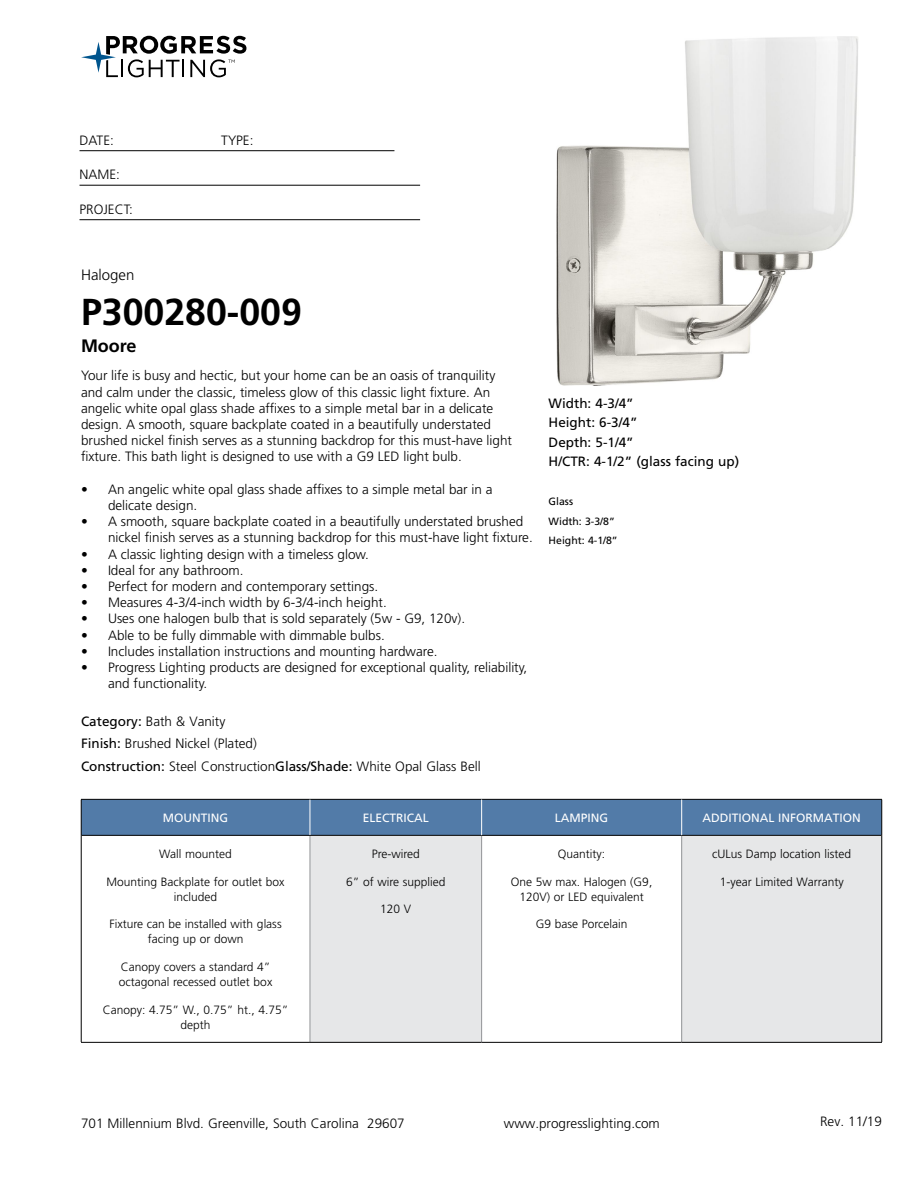
<style>
.page{position:relative;width:918px;height:1188px;background:#fff}
.page>*{position:absolute;margin:0;border:0;box-sizing:border-box;transform-origin:0 0}
.t1{font:700 37.5px "Frutiger LT Std";color:#000}
.t2{font:700 18px "Frutiger LT Std";color:#000}
.t3{font:300 15px "Frutiger LT Std";color:#000}
.t4{font:300 13.5px/16.2px "Frutiger LT Std";color:#000}
.t5{font:13.5px/19.5px "Frutiger LT Std";color:#000}
.t6{font:300 12px/15px "Frutiger LT Std";color:#000;text-align:center}
.t7{font:12px "Frutiger LT Std";color:#fff}
.t8{font:10.5px/19.5px "Frutiger LT Std";color:#000}
.s1{font-weight:400}
</style>
<div class="page">
<svg style="left:81px;top:36px;width:165px;height:41px"></svg>
<hr style="left:80px;top:150px;width:314px;height:1px;background:#000">
<hr style="left:80px;top:185px;width:340px;height:1px;background:#000">
<hr style="left:80px;top:219px;width:340px;height:1px;background:#000">
<div style="left:82px;top:800px;width:799px;height:35px;background:#527ba8"></div>
<div style="left:310px;top:835px;width:172px;height:207px;background:#e6e7e8"></div>
<div style="left:682px;top:835px;width:200px;height:207px;background:#e6e7e8"></div>
<hr style="left:310px;top:836px;width:1px;height:206px;background:#939598">
<hr style="left:481px;top:836px;width:1px;height:206px;background:#939598">
<hr style="left:681px;top:836px;width:1px;height:206px;background:#939598">
<hr style="left:81px;top:835px;width:229px;height:1px;background:#000">
<hr style="left:310px;top:835px;width:172px;height:1px;background:#000">
<hr style="left:482px;top:835px;width:200px;height:1px;background:#000">
<hr style="left:682px;top:835px;width:200px;height:1px;background:#000">
<hr style="left:81px;top:1042px;width:229px;height:1px;background:#000">
<hr style="left:310px;top:1042px;width:172px;height:1px;background:#000">
<hr style="left:482px;top:1042px;width:200px;height:1px;background:#000">
<hr style="left:682px;top:1042px;width:200px;height:1px;background:#000">
<hr style="left:81px;top:799px;width:229px;height:1px;background:#000">
<hr style="left:81px;top:800px;width:1px;height:35px;background:#000">
<hr style="left:310px;top:799px;width:172px;height:1px;background:#000">
<hr style="left:482px;top:799px;width:200px;height:1px;background:#000">
<hr style="left:682px;top:799px;width:200px;height:1px;background:#000">
<hr style="left:881px;top:800px;width:1px;height:35px;background:#000">
<hr style="left:81px;top:835px;width:1px;height:207px;background:#000">
<hr style="left:881px;top:835px;width:1px;height:207px;background:#000">
<hr style="left:310px;top:800px;width:1px;height:35px;background:#fff">
<hr style="left:681px;top:800px;width:1px;height:35px;background:#fff">
<hr style="left:481px;top:800px;width:1px;height:35px;background:#fff">
<img style="left:556px;top:36px;width:302px;height:349px">
<p class="t4" style="left:80px;top:132px;width:36px">DATE:</p>
<p class="t4" style="left:221px;top:132px;width:34px">TYPE:</p>
<p class="t4" style="left:80px;top:167px;width:42px">NAME:</p>
<p class="t4" style="left:80px;top:201px;width:55px">PROJECT:</p>
<p class="t3" style="left:81px;top:266px;width:55px">Halogen</p>
<h1 class="t1" style="left:81px;top:290px;width:222px">P300280-009</h1>
<h2 class="t2" style="left:81px;top:335px;width:57px">Moore</h2>
<p class="t4" style="left:81px;top:368px;width:433px">Your life is busy and hectic, but your home can be an oasis of tranquility and calm under the classic, timeless glow of this classic light fixture. An angelic white opal glass shade affixes to a simple metal bar in a delicate design. A smooth, square backplate coated in a beautifully understated brushed nickel finish serves as a stunning backdrop for this must-have light fixture. This bath light is designed to use with a G9 LED light bulb.</p>
<p class="t4" style="left:108px;top:481px;width:386px;text-indent:-27px">• An angelic white opal glass shade affixes to a simple metal bar in a delicate design.</p>
<p class="t4" style="left:108px;top:514px;width:426px;text-indent:-27px">• A smooth, square backplate coated in a beautifully understated brushed nickel finish serves as a stunning backdrop for this must-have light fixture.</p>
<p class="t4" style="left:81px;top:546px;width:290px">• A classic lighting design with a timeless glow.</p>
<p class="t4" style="left:81px;top:562px;width:164px">• Ideal for any bathroom.</p>
<p class="t4" style="left:81px;top:578px;width:299px">• Perfect for modern and contemporary settings.</p>
<p class="t4" style="left:81px;top:595px;width:307px">• Measures 4-3/4-inch width by 6-3/4-inch height.</p>
<p class="t4" style="left:81px;top:611px;width:386px">• Uses one halogen bulb that is sold separately (5w - G9, 120v).</p>
<p class="t4" style="left:81px;top:627px;width:305px">• Able to be fully dimmable with dimmable bulbs.</p>
<p class="t4" style="left:81px;top:643px;width:358px">• Includes installation instructions and mounting hardware.</p>
<p class="t4" style="left:108px;top:659px;width:421px;text-indent:-27px">• Progress Lighting products are designed for exceptional quality, reliability, and functionality.</p>
<p class="t4" style="left:81px;top:710px;width:401px;line-height:22.5px"><span class="s1">Category:</span> Bath &amp; Vanity<br><span class="s1">Finish:</span> Brushed Nickel (Plated)<br><span class="s1">Construction:</span> Steel Construction<span class="s1">Glass/Shade:</span> White Opal Glass Bell</p>
<p class="t7" style="left:163px;top:811px;width:67px">MOUNTING</p>
<p class="t7" style="left:363px;top:811px;width:68px">ELECTRICAL</p>
<p class="t7" style="left:555px;top:811px;width:55px">LAMPING</p>
<p class="t7" style="left:703px;top:811px;width:160px">ADDITIONAL INFORMATION</p>
<p class="t6" style="left:159px;top:846px;width:74px">Wall mounted</p>
<p class="t6" style="left:107px;top:874px;width:180px">Mounting Backplate for outlet box included</p>
<p class="t6" style="left:110px;top:917px;width:174px">Fixture can be installed with glass facing up or down</p>
<p class="t6" style="left:119px;top:960px;width:155px;text-align:left">Canopy covers a standard 4” octagonal recessed outlet box</p>
<p class="t6" style="left:103px;top:1002px;width:187px">Canopy: 4.75” W., 0.75” ht., 4.75” depth</p>
<p class="t5" style="left:549px;top:393px;width:192px">Width: 4-3/4”<br>Height: 6-3/4”<br>Depth: 5-1/4”<br>H/CTR: 4-1/2” (glass facing up)</p>
<p class="t8" style="left:549px;top:492px;width:71px">Glass<br>Width: 3-3/8”<br>Height: 4-1/8”</p>
<p class="t6" style="left:372px;top:846px;width:50px">Pre-wired</p>
<p class="t6" style="left:346px;top:874px;width:101px">6” of wire supplied</p>
<p class="t6" style="left:380px;top:902px;width:33px">120 V</p>
<p class="t6" style="left:712px;top:846px;width:141px">cULus Damp location listed</p>
<p class="t6" style="left:720px;top:874px;width:125px">1-year Limited Warranty</p>
<p class="t6" style="left:558px;top:846px;width:49px">Quantity:</p>
<p class="t6" style="left:511px;top:874px;width:143px">One 5w max. Halogen (G9,<br>120V) or LED equivalent</p>
<p class="t6" style="left:536px;top:917px;width:93px">G9 base Porcelain</p>
<p class="t4" style="left:81px;top:1115px;width:325px">701 Millennium Blvd. Greenville, South Carolina 29607</p>
<p class="t4" style="left:504px;top:1115px;width:158px">www.progresslighting.com</p>
<p class="t4" style="left:820px;top:1114px;width:63px">Rev. 11/19</p>
</div>
